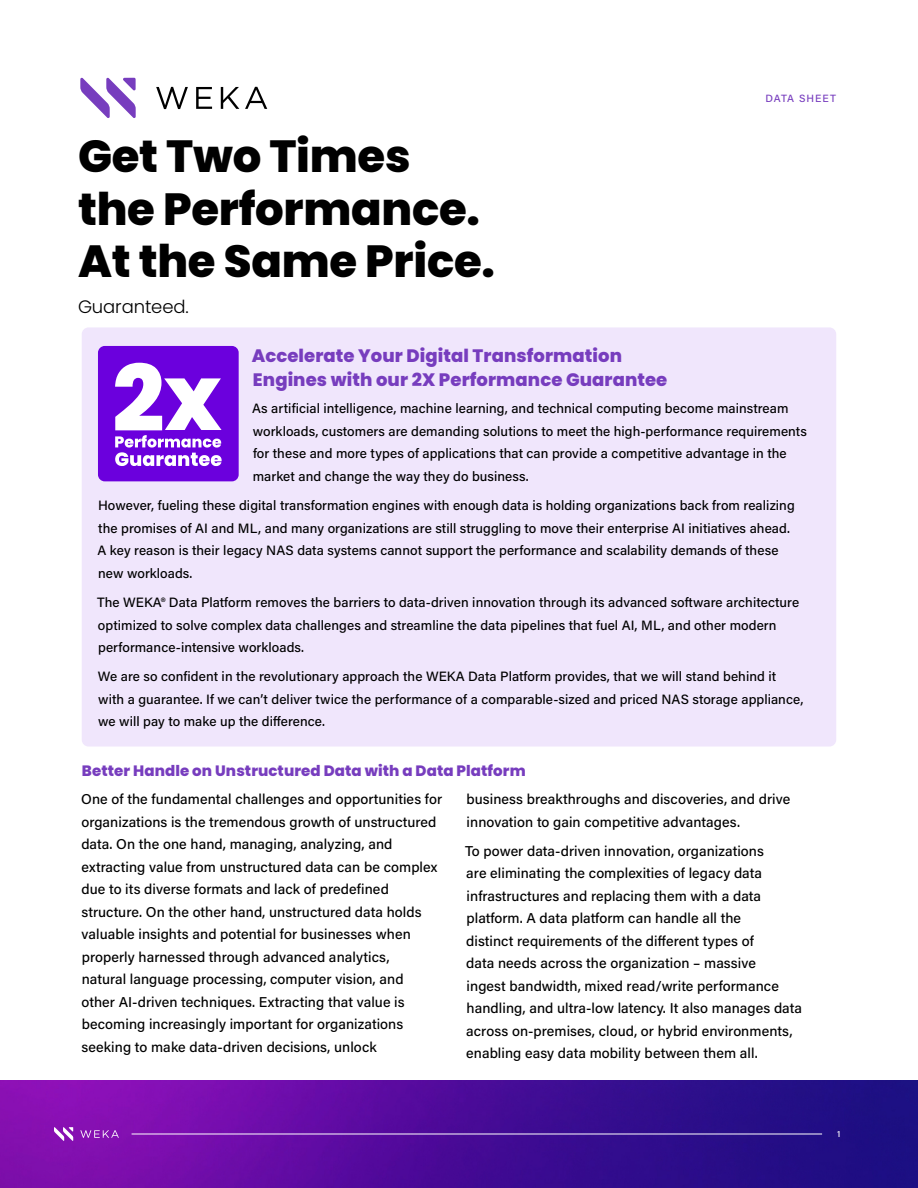
<style>
.page{position:relative;width:918px;height:1188px;background:#fff}
.page>*{position:absolute;margin:0;border:0;box-sizing:border-box;transform-origin:0 0}
.t1{font:800 45px/52.5px "Poppins";letter-spacing:-.005em;color:#000}
.t2{font:800 18px/24px "Poppins";letter-spacing:.005em;color:#773dbe}
.t3{font:300 18px "Poppins";letter-spacing:-.005em;color:#000}
.t4{font:800 15px "Poppins";letter-spacing:.005em;color:#773dbe}
.t5{font:500 14.25px/22.5px "Acumin Pro";letter-spacing:.005em;color:#000}
.t6{font:500 13.5px/22.5px "Acumin Pro";letter-spacing:.005em;color:#000}
.t7{font:500 10.5px "Acumin Pro";letter-spacing:.095em;color:#773dbe}
.t8{font:500 9px "Acumin Pro";color:#fff}
</style>
<div class="page">
<img style="left:0;top:1080px;width:918px;height:108px">
<hr style="left:132px;top:1134px;width:690px;height:1px;background:#fff">
<svg style="left:54px;top:1127px;width:19px;height:14px"></svg>
<svg style="left:80px;top:1130px;width:39px;height:8px"></svg>
<div style="left:82px;top:327px;width:754px;height:420px;background:#f0e6fc;border-radius:7px"></div>
<div style="left:98px;top:346px;width:141px;height:135px;background:#6b00dd;border-radius:7px"></div>
<svg style="left:80px;top:77px;width:56px;height:41px"></svg>
<svg style="left:156px;top:87px;width:111px;height:22px"></svg>
<svg style="left:115px;top:363px;width:107px;height:103px"></svg>
<h1 class="t1" style="left:78px;top:130px;width:419px">Get Two Times the Performance.<br>At the Same Price.</h1>
<p class="t3" style="left:78px;top:296px;width:112px">Guaranteed.</p>
<p class="t7" style="left:765px;top:91px;width:72px">DATA SHEET</p>
<p class="t2" style="left:252px;top:343px;width:417px">Accelerate Your Digital Transformation<br>Engines with our 2X Performance Guarantee</p>
<p class="t6" style="left:252px;top:397px;width:556px">As artificial intelligence, machine learning, and technical computing become mainstream workloads, customers are demanding solutions to meet the high-performance requirements for these and more types of applications that can provide a competitive advantage in the market and change the way they do business.</p>
<p class="t6" style="left:97px;top:494px;width:699px">However, fueling these digital transformation engines with enough data is holding organizations back from realizing the promises of AI and ML, and many organizations are still struggling to move their enterprise AI initiatives ahead.<br>A key reason is their legacy NAS data systems cannot support the performance and scalability demands of these new workloads.</p>
<p class="t6" style="left:97px;top:590px;width:704px">The WEKA® Data Platform removes the barriers to data-driven innovation through its advanced software architecture optimized to solve complex data challenges and streamline the data pipelines that fuel AI, ML, and other modern performance-intensive workloads.</p>
<p class="t6" style="left:98px;top:665px;width:707px">We are so confident in the revolutionary approach the WEKA Data Platform provides, that we will stand behind it with a guarantee. If we can’t deliver twice the performance of a comparable-sized and priced NAS storage appliance, we will pay to make up the difference.</p>
<p class="t4" style="left:82px;top:762px;width:445px">Better Handle on Unstructured Data with a Data Platform</p>
<p class="t5" style="left:81px;top:787px;width:362px">One of the fundamental challenges and opportunities for organizations is the tremendous growth of unstructured data. On the one hand, managing, analyzing, and extracting value from unstructured data can be complex due to its diverse formats and lack of predefined structure. On the other hand, unstructured data holds valuable insights and potential for businesses when properly harnessed through advanced analytics,<br>natural language processing, computer vision, and<br>other AI-driven techniques. Extracting that value is becoming increasingly important for organizations seeking to make data-driven decisions, unlock</p>
<p class="t5" style="left:467px;top:787px;width:325px">business breakthroughs and discoveries, and drive innovation to gain competitive advantages.</p>
<p class="t5" style="left:465px;top:839px;width:338px">To power data-driven innovation, organizations<br>are eliminating the complexities of legacy data infrastructures and replacing them with a data platform. A data platform can handle all the<br>distinct requirements of the different types of<br>data needs across the organization – massive<br>ingest bandwidth, mixed read/write performance handling, and ultra-low latency. It also manages data across on-premises, cloud, or hybrid environments, enabling easy data mobility between them all.</p>
<p class="t8" style="left:837px;top:1128px;width:5px">1</p>
</div>
